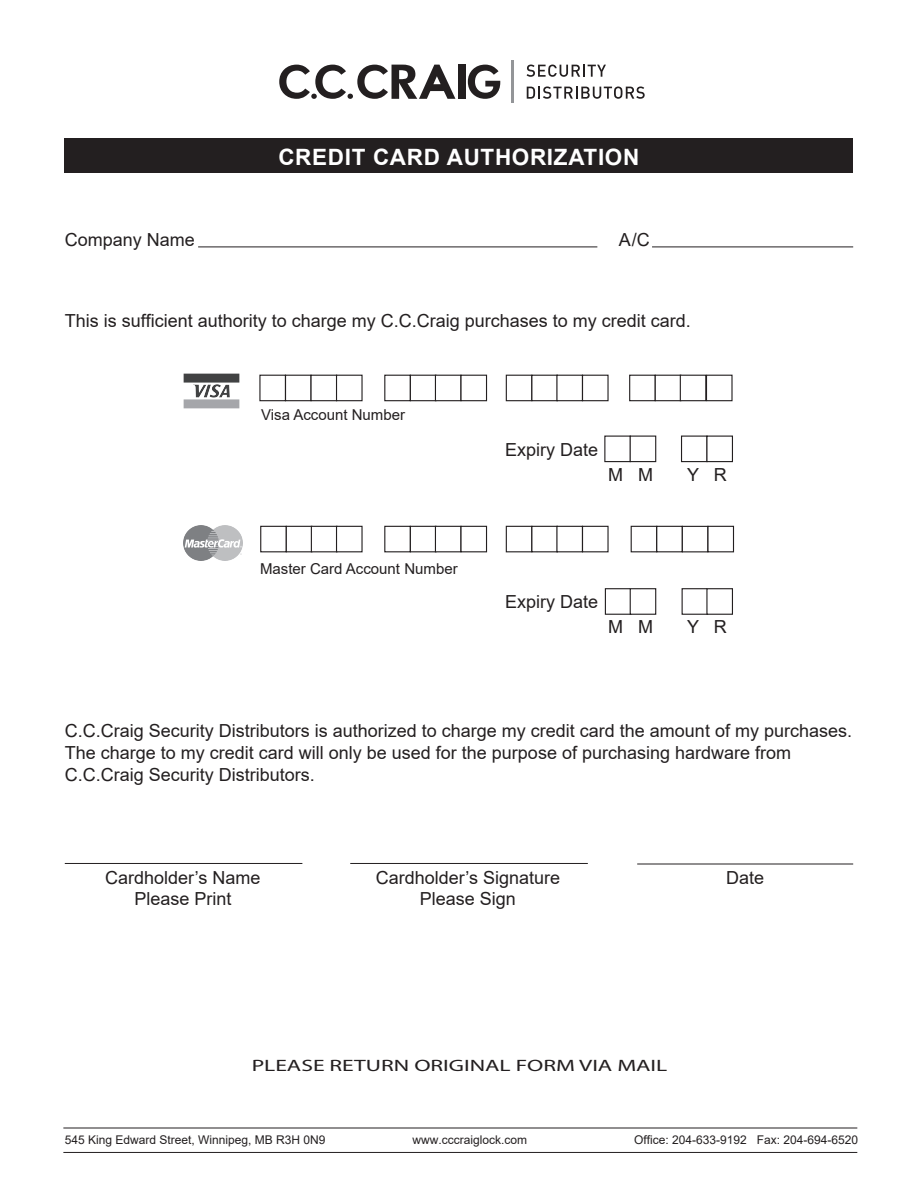
<style>
.page{position:relative;width:918px;height:1188px;background:#fff}
.page>*{position:absolute;margin:0;border:0;box-sizing:border-box;transform-origin:0 0}
.t1{font:700 22.5px "Arial";letter-spacing:.03em;color:#fff}
.t2{font:18px/21.6px "Arial";color:#231f20;text-align:center}
.t3{font:16.5px "Myriad Pro";color:#231f20;scale:1.43 1}
.t4{font:15px "Arial";color:#231f20}
.t5{font:12px "Arial";color:#231f20}
</style>
<div class="page">
<div style="left:65px;top:139px;width:788px;height:34px;background:#231f20"></div>
<div style="left:259px;top:375px;width:27px;height:26px;border:1px solid #231f20"></div>
<div style="left:285px;top:375px;width:27px;height:26px;border:1px solid #231f20"></div>
<div style="left:310px;top:375px;width:27px;height:26px;border:1px solid #231f20"></div>
<div style="left:336px;top:375px;width:27px;height:26px;border:1px solid #231f20"></div>
<div style="left:384px;top:375px;width:27px;height:26px;border:1px solid #231f20"></div>
<div style="left:410px;top:375px;width:26px;height:26px;border:1px solid #231f20"></div>
<div style="left:435px;top:375px;width:27px;height:26px;border:1px solid #231f20"></div>
<div style="left:460px;top:375px;width:27px;height:26px;border:1px solid #231f20"></div>
<div style="left:506px;top:375px;width:26px;height:26px;border:1px solid #231f20"></div>
<div style="left:531px;top:375px;width:27px;height:26px;border:1px solid #231f20"></div>
<div style="left:556px;top:375px;width:27px;height:26px;border:1px solid #231f20"></div>
<div style="left:582px;top:375px;width:27px;height:26px;border:1px solid #231f20"></div>
<div style="left:629px;top:375px;width:27px;height:26px;border:1px solid #231f20"></div>
<div style="left:655px;top:375px;width:26px;height:26px;border:1px solid #231f20"></div>
<div style="left:680px;top:375px;width:26px;height:26px;border:1px solid #231f20"></div>
<div style="left:604px;top:436px;width:27px;height:26px;border:1px solid #231f20"></div>
<div style="left:630px;top:436px;width:26px;height:26px;border:1px solid #231f20"></div>
<div style="left:681px;top:436px;width:27px;height:26px;border:1px solid #231f20"></div>
<div style="left:706px;top:436px;width:27px;height:26px;border:1px solid #231f20"></div>
<div style="left:260px;top:526px;width:27px;height:26px;border:1px solid #231f20"></div>
<div style="left:286px;top:526px;width:26px;height:26px;border:1px solid #231f20"></div>
<div style="left:311px;top:526px;width:26px;height:26px;border:1px solid #231f20"></div>
<div style="left:336px;top:526px;width:27px;height:26px;border:1px solid #231f20"></div>
<div style="left:384px;top:526px;width:27px;height:26px;border:1px solid #231f20"></div>
<div style="left:410px;top:526px;width:26px;height:26px;border:1px solid #231f20"></div>
<div style="left:435px;top:526px;width:27px;height:26px;border:1px solid #231f20"></div>
<div style="left:460px;top:526px;width:27px;height:26px;border:1px solid #231f20"></div>
<div style="left:506px;top:526px;width:26px;height:26px;border:1px solid #231f20"></div>
<div style="left:531px;top:526px;width:27px;height:26px;border:1px solid #231f20"></div>
<div style="left:556px;top:526px;width:27px;height:26px;border:1px solid #231f20"></div>
<div style="left:582px;top:526px;width:27px;height:26px;border:1px solid #231f20"></div>
<div style="left:631px;top:526px;width:26px;height:26px;border:1px solid #231f20"></div>
<div style="left:656px;top:526px;width:27px;height:26px;border:1px solid #231f20"></div>
<div style="left:682px;top:526px;width:26px;height:26px;border:1px solid #231f20"></div>
<div style="left:605px;top:588px;width:26px;height:27px;border:1px solid #231f20"></div>
<div style="left:630px;top:588px;width:26px;height:27px;border:1px solid #231f20"></div>
<div style="left:682px;top:588px;width:26px;height:27px;border:1px solid #231f20"></div>
<div style="left:706px;top:588px;width:27px;height:27px;border:1px solid #231f20"></div>
<div style="left:706px;top:375px;width:27px;height:26px;border:1px solid #231f20"></div>
<div style="left:707px;top:526px;width:27px;height:26px;border:1px solid #231f20"></div>
<hr style="left:65px;top:863px;width:237px;height:1px;background:#231f20">
<hr style="left:350px;top:863px;width:238px;height:1px;background:#231f20">
<hr style="left:637px;top:864px;width:216px;height:1px;background:#231f20">
<hr style="left:198px;top:247px;width:399px;height:1px;background:#231f20">
<hr style="left:652px;top:247px;width:201px;height:1px;background:#231f20">
<hr style="left:63px;top:1128px;width:794px;height:1px;background:#231f20">
<hr style="left:63px;top:1152px;width:794px;height:1px;background:#231f20">
<img style="left:184px;top:374px;width:55px;height:34px">
<img style="left:184px;top:526px;width:58px;height:35px">
<svg style="left:527px;top:65px;width:79px;height:12px"></svg>
<svg style="left:527px;top:87px;width:118px;height:12px"></svg>
<hr style="left:512px;top:60px;width:2px;height:43px;background:#939598">
<svg style="left:468px;top:65px;width:32px;height:34px"></svg>
<div style="left:458px;top:65px;width:7px;height:34px;background:#231f20"></div>
<svg style="left:279px;top:65px;width:176px;height:34px"></svg>
<p class="t1" style="left:278px;top:141px;width:362px">CREDIT CARD AUTHORIZATION</p>
<p class="t2" style="left:65px;top:229px;width:132px">Company Name</p>
<p class="t2" style="left:619px;top:229px;width:32px">A/C</p>
<p class="t2" style="left:65px;top:309px;width:628px">This is sufficient authority to charge my C.C.Craig purchases to my credit card.</p>
<p class="t4" style="left:261px;top:405px;width:145px">Visa Account Number</p>
<p class="t4" style="left:260px;top:559px;width:199px">Master Card Account Number</p>
<p class="t2" style="left:505px;top:438px;width:95px">Expiry Date</p>
<p class="t2" style="left:608px;top:464px;width:46px">M M</p>
<p class="t2" style="left:687px;top:464px;width:41px">Y R</p>
<p class="t2" style="left:505px;top:591px;width:95px">Expiry Date</p>
<p class="t2" style="left:608px;top:616px;width:46px">M M</p>
<p class="t2" style="left:687px;top:616px;width:41px">Y R</p>
<p class="t2" style="left:65px;top:720px;width:789px">C.C.Craig Security Distributors is authorized to charge my credit card the amount of my purchases.</p>
<p class="t2" style="left:65px;top:742px;width:728px;text-align:left">The charge to my credit card will only be used for the purpose of purchasing hardware from<br>C.C.Craig Security Distributors.</p>
<p class="t2" style="left:105px;top:867px;width:157px">Cardholder’s Name<br>Please Print</p>
<p class="t2" style="left:376px;top:867px;width:186px">Cardholder’s Signature<br>Please Sign</p>
<p class="t2" style="left:726px;top:867px;width:40px">Date</p>
<p class="t3" style="left:252px;top:1055px;width:292px">PLEASE RETURN ORIGINAL FORM VIA MAIL</p>
<p class="t5" style="left:65px;top:1131px;width:262px">545 King Edward Street, Winnipeg, MB R3H 0N9</p>
<p class="t5" style="left:412px;top:1131px;width:116px">www.cccraiglock.com</p>
<p class="t5" style="left:634px;top:1131px;width:226px">Office: 204-633-9192 Fax: 204-694-6520</p>
</div>
